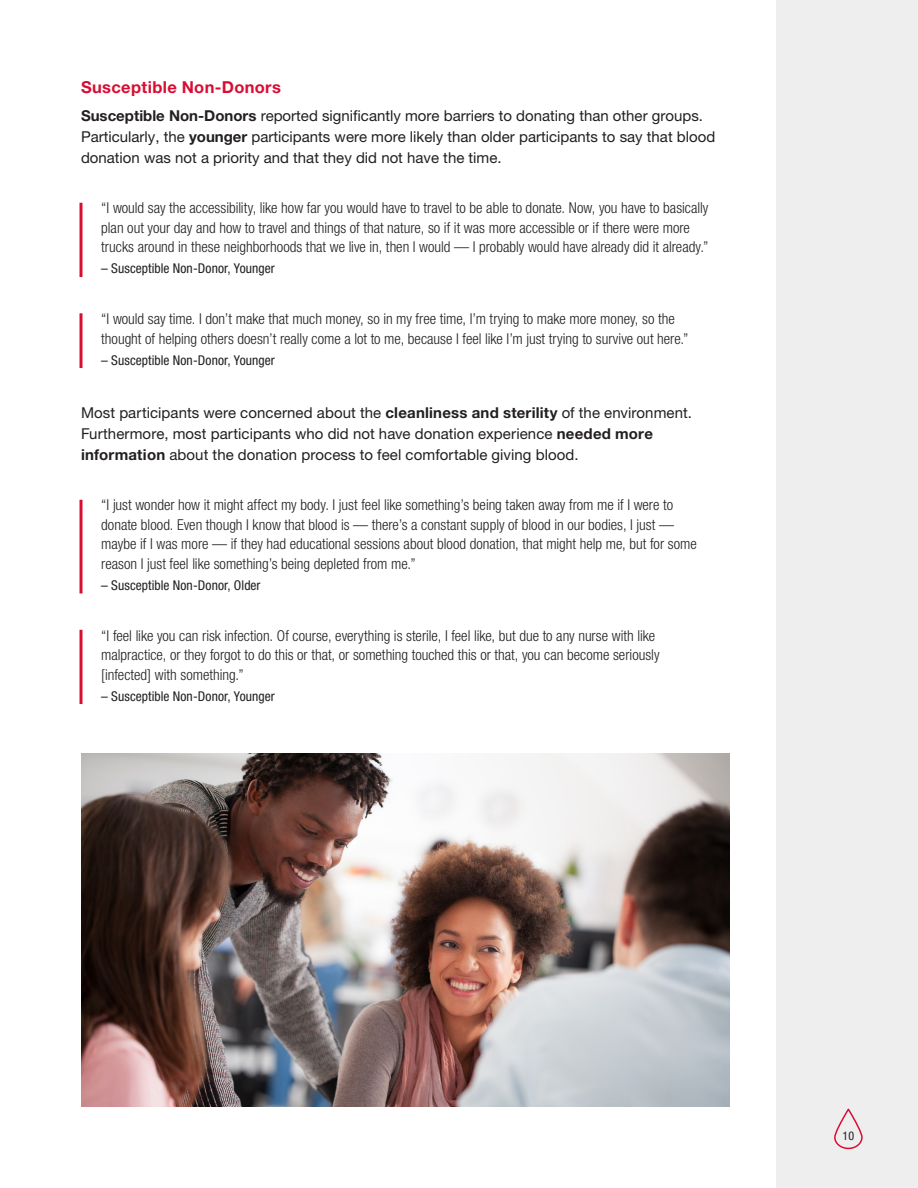
<style>
.page{position:relative;width:918px;height:1188px;background:#fff}
.page>*{position:absolute;margin:0;border:0;box-sizing:border-box;transform-origin:0 0}
.t1{font:700 16.5px "Helvetica Neue LT Pro";letter-spacing:.02em;color:#d90d32}
.t2{font:300 condensed 15px/19.5px "Helvetica Neue LT Pro";color:#231f20}
.t3{font:15px/21px "Helvetica Neue LT Pro";color:#231f20}
.t4{font:condensed 13.5px "Helvetica Neue LT Pro";letter-spacing:.005em;color:#231f20}
.t5{font:condensed 12px "Helvetica Neue LT Pro";color:#231f20}
.s1{font-weight:700}
</style>
<div class="page">
<div style="left:776px;top:0;width:142px;height:1188px;background:#eeeeef"></div>
<svg style="left:834px;top:1108px;width:29px;height:42px"></svg>
<hr style="left:80px;top:203px;width:2px;height:74px;background:#d90d32">
<hr style="left:80px;top:313px;width:2px;height:55px;background:#d90d32">
<hr style="left:80px;top:500px;width:2px;height:93px;background:#d90d32">
<hr style="left:80px;top:630px;width:2px;height:74px;background:#d90d32">
<img style="left:81px;top:754px;width:648px;height:353px">
<h3 class="t1" style="left:81px;top:77px;width:202px">Susceptible Non-Donors</h3>
<p class="t3" style="left:81px;top:105px;width:636px"><span class="s1">Susceptible Non-Donors</span> reported significantly more barriers to donating than other groups.<br>Particularly, the <span class="s1">younger</span> participants were more likely than older participants to say that blood donation was not a priority and that they did not have the time.</p>
<p class="t2" style="left:101px;top:198px;width:609px">“I would say the accessibility, like how far you would have to travel to be able to donate. Now, you have to basically plan out your day and how to travel and things of that nature, so if it was more accessible or if there were more trucks around in these neighborhoods that we live in, then I would — I probably would have already did it already.”</p>
<p class="t4" style="left:101px;top:261px;width:175px">– Susceptible Non-Donor, Younger</p>
<p class="t2" style="left:101px;top:309px;width:589px">“I would say time. I don’t make that much money, so in my free time, I’m trying to make more money, so the thought of helping others doesn’t really come a lot to me, because I feel like I’m just trying to survive out here.”</p>
<p class="t4" style="left:101px;top:352px;width:175px">– Susceptible Non-Donor, Younger</p>
<p class="t3" style="left:81px;top:402px;width:613px">Most participants were concerned about the <span class="s1">cleanliness and sterility</span> of the environment.<br>Furthermore, most participants who did not have donation experience <span class="s1">needed more information</span> about the donation process to feel comfortable giving blood.</p>
<p class="t2" style="left:101px;top:495px;width:597px">“I just wonder how it might affect my body. I just feel like something’s being taken away from me if I were to donate blood. Even though I know that blood is — there’s a constant supply of blood in our bodies, I just — maybe if I was more — if they had educational sessions about blood donation, that might help me, but for some reason I just feel like something’s being depleted from me.”</p>
<p class="t4" style="left:101px;top:577px;width:161px">– Susceptible Non-Donor, Older</p>
<p class="t2" style="left:101px;top:625px;width:560px">“I feel like you can risk infection. Of course, everything is sterile, I feel like, but due to any nurse with like malpractice, or they forgot to do this or that, or something touched this or that, you can become seriously [infected] with something.”</p>
<p class="t4" style="left:101px;top:688px;width:175px">– Susceptible Non-Donor, Younger</p>
<p class="t5" style="left:843px;top:1128px;width:13px">10</p>
</div>
